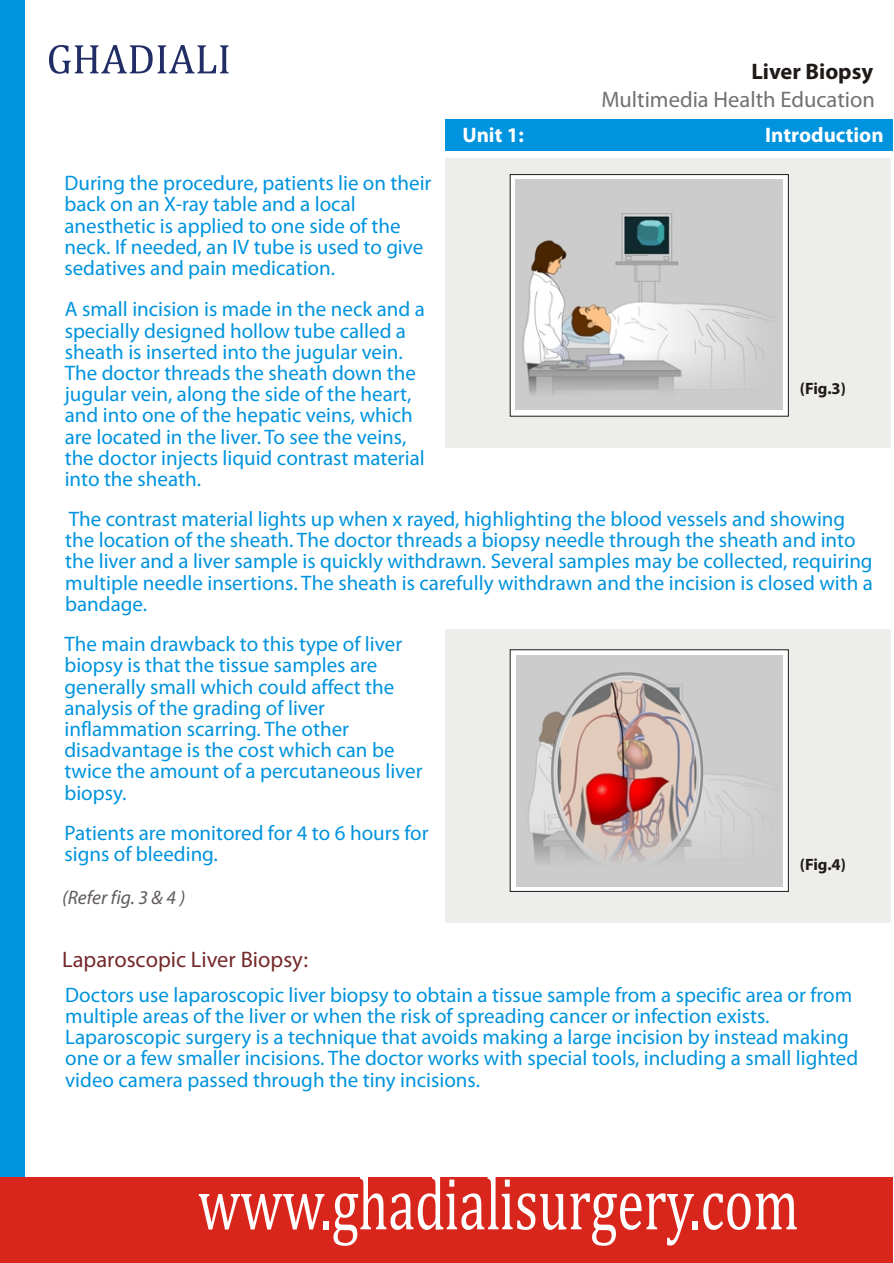
<style>
.page{position:relative;width:894px;height:1263px;background:#fff}
.page>*{position:absolute;margin:0;border:0;box-sizing:border-box;transform-origin:0 0}
.t1{font:75.6px "Cambria Math";color:#fff;scale:.72 1}
.t2{font:22.5px "Myriad Pro";color:#737070}
.t3{font:22.5px "Myriad Pro";color:#75292b}
.t4{font:700 22.5px "Myriad Pro";color:#1f1a17}
.t5{font:21px/21.1px "Myriad Pro";color:#0094de}
.t6{font:700 21px "Myriad Pro";color:#fff}
.t7{font:italic 19.5px "Myriad Pro";color:#615c5c}
.t8{font:700 16.5px "Myriad Pro";letter-spacing:-.01em;color:#1f1a17}
</style>
<div class="page">
<div style="left:0;top:0;width:25px;height:1189px;background:#0094de"></div>
<div style="left:0;top:1177px;width:893px;height:86px;background:#d9261c"></div>
<div style="left:445px;top:158px;width:446px;height:289px;background:#ededeb"></div>
<div style="left:446px;top:119px;width:447px;height:32px;background:#0094de"></div>
<div style="left:510px;top:174px;width:279px;height:243px;background:#fff;border:1px solid #1f1a17"></div>
<img style="left:516px;top:179px;width:266px;height:231px">
<div style="left:445px;top:629px;width:446px;height:294px;background:#ededeb"></div>
<div style="left:510px;top:649px;width:279px;height:243px;background:#fff;border:1px solid #1f1a17"></div>
<img style="left:517px;top:655px;width:266px;height:231px">
<svg style="left:49px;top:45px;width:180px;height:29px"></svg>
<p class="t4" style="left:751px;top:62px;width:123px">Liver Biopsy</p>
<p class="t2" style="left:601px;top:90px;width:275px">Multimedia Health Education</p>
<p class="t5" style="left:64px;top:174px;width:369px">During the procedure, patients lie on their back on an X-ray table and a local anesthetic is applied to one side of the neck. If needed, an IV tube is used to give sedatives and pain medication.</p>
<p class="t6" style="left:462px;top:126px;width:63px">Unit 1:</p>
<p class="t6" style="left:765px;top:126px;width:120px">Introduction</p>
<p class="t5" style="left:65px;top:300px;width:362px">A small incision is made in the neck and a specially designed hollow tube called a sheath is inserted into the jugular vein.<br>The doctor threads the sheath down the jugular vein, along the side of the heart, and into one of the hepatic veins, which are located in the liver. To see the veins, the doctor injects liquid contrast material into the sheath.</p>
<p class="t5" style="left:65px;top:510px;width:809px">The contrast material lights up when x rayed, highlighting the blood vessels and showing the location of the sheath. The doctor threads a biopsy needle through the sheath and into the liver and a liver sample is quickly withdrawn. Several samples may be collected, requiring multiple needle insertions. The sheath is carefully withdrawn and the incision is closed with a bandage.</p>
<p class="t5" style="left:64px;top:635px;width:360px">The main drawback to this type of liver biopsy is that the tissue samples are generally small which could affect the analysis of the grading of liver inflammation scarring. The other disadvantage is the cost which can be twice the amount of a percutaneous liver biopsy.</p>
<p class="t5" style="left:64px;top:824px;width:366px">Patients are monitored for 4 to 6 hours for signs of bleeding.</p>
<p class="t7" style="left:62px;top:890px;width:125px">(Refer fig. 3 &amp; 4 )</p>
<p class="t8" style="left:800px;top:382px;width:48px">(Fig.3)</p>
<p class="t8" style="left:800px;top:857px;width:48px">(Fig.4)</p>
<p class="t3" style="left:62px;top:950px;width:247px">Laparoscopic Liver Biopsy:</p>
<p class="t5" style="left:65px;top:986px;width:795px">Doctors use laparoscopic liver biopsy to obtain a tissue sample from a specific area or from multiple areas of the liver or when the risk of spreading cancer or infection exists.<br>Laparoscopic surgery is a technique that avoids making a large incision by instead making one or a few smaller incisions. The doctor works with special tools, including a small lighted video camera passed through the tiny incisions.</p>
<h1 class="t1" style="left:198px;top:1171px;width:836px">www.ghadialisurgery.com</h1>
</div>
